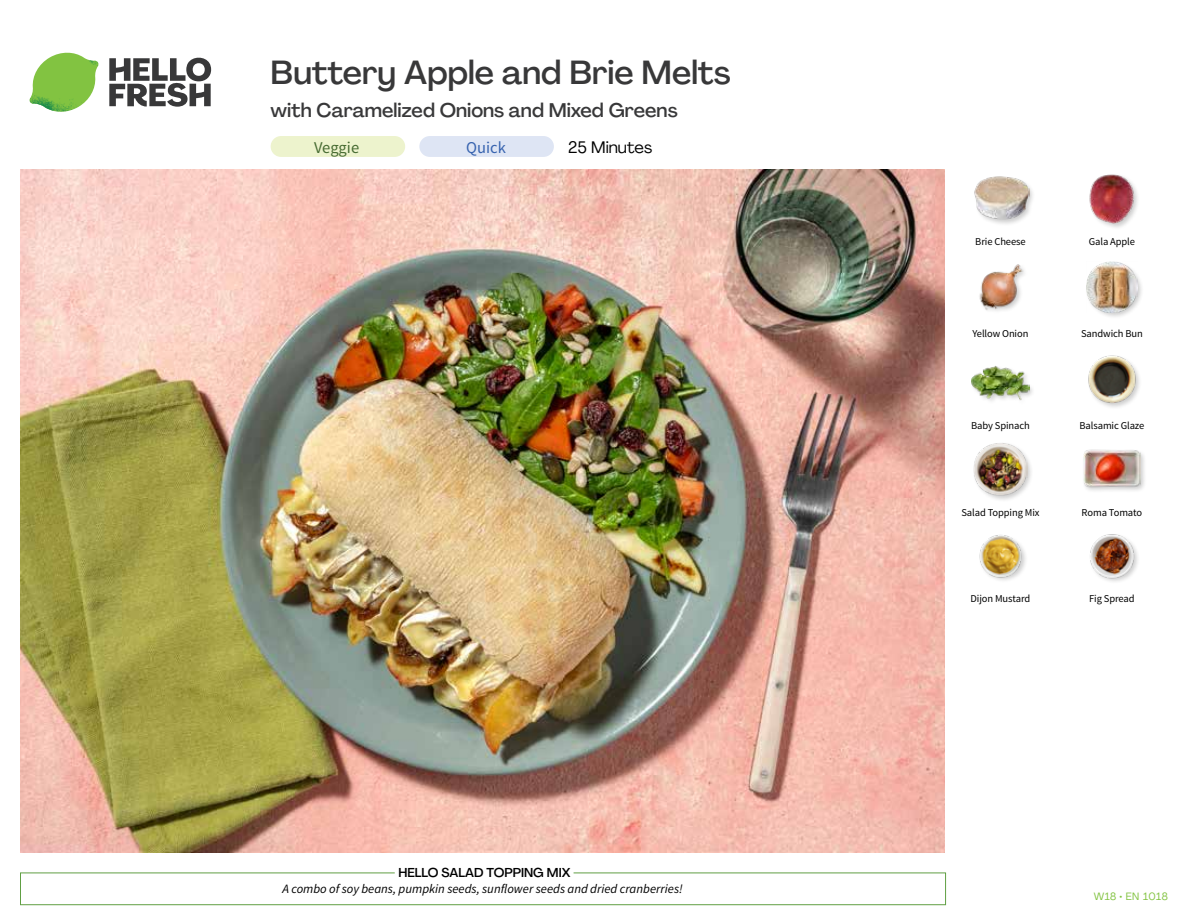
<style>
.page{position:relative;width:1188px;height:918px;background:#fff}
.page>*{position:absolute;margin:0;border:0;box-sizing:border-box;transform-origin:0 0}
.t1{font:500 33px "Agrandir";color:#383839}
.t2{font:500 19.5px "Agrandir";color:#383839}
.t3{font:16.5px "Agrandir";color:#000}
.t4{font:16.5px "Source Sans Pro";color:#476b32}
.t5{font:16.5px "Source Sans Pro";color:#3763af}
.t6{font:italic 12.75px "Source Sans Pro";color:#000}
.t7{font:500 12.75px "Agrandir";color:#000}
.t8{font:10.5px "Source Sans Pro";letter-spacing:-.01em;color:#000}
.t9{font:10.5px "Agrandir";letter-spacing:.05em;color:#82c341}
</style>
<div class="page">
<svg style="left:109px;top:57px;width:102px;height:50px"></svg>
<svg style="left:34px;top:53px;width:62px;height:40px"></svg>
<img style="left:67px;top:53px;width:32px;height:26px">
<img style="left:33px;top:75px;width:59px;height:11px">
<img style="left:29px;top:79px;width:61px;height:33px">
<img style="left:65px;top:86px;width:27px;height:25px">
<div style="left:20px;top:873px;width:926px;height:32px;border:1px solid #609f43"></div>
<div style="left:395px;top:865px;width:179px;height:15px;background:#fff"></div>
<img style="left:21px;top:170px;width:924px;height:682px">
<div style="left:419px;top:136px;width:135px;height:21px;background:#dee5f4;border-radius:10px"></div>
<div style="left:271px;top:136px;width:134px;height:21px;background:#edf3cd;border-radius:10px"></div>
<img style="left:1090px;top:534px;width:48px;height:48px">
<img style="left:979px;top:535px;width:47px;height:46px">
<div style="left:1082px;top:449px;width:65px;height:45px;background:#000;opacity:.2"></div>
<img style="left:1083px;top:449px;width:58px;height:45px">
<div style="left:973px;top:442px;width:61px;height:61px;background:#000;opacity:.2"></div>
<img style="left:974px;top:443px;width:53px;height:53px">
<img style="left:1088px;top:355px;width:52px;height:52px">
<div style="left:970px;top:365px;width:66px;height:41px;background:#000;opacity:.2"></div>
<img style="left:972px;top:365px;width:57px;height:41px">
<div style="left:1085px;top:261px;width:59px;height:59px;background:#000;opacity:.2"></div>
<img style="left:1087px;top:262px;width:50px;height:51px">
<img style="left:979px;top:264px;width:45px;height:47px">
<div style="left:1089px;top:173px;width:51px;height:57px;background:#000;opacity:.2"></div>
<img style="left:1089px;top:173px;width:49px;height:52px">
<div style="left:973px;top:176px;width:62px;height:50px;background:#000;opacity:.2"></div>
<img style="left:973px;top:176px;width:56px;height:45px">
<h1 class="t1" style="left:271px;top:52px;width:462px">Buttery Apple and Brie Melts</h1>
<h2 class="t2" style="left:271px;top:98px;width:409px">with Caramelized Onions and Mixed Greens</h2>
<h3 class="t4" style="left:314px;top:137px;width:47px">Veggie</h3>
<h3 class="t3" style="left:568px;top:137px;width:86px">25 Minutes</h3>
<h3 class="t5" style="left:466px;top:137px;width:41px">Quick</h3>
<p class="t7" style="left:398px;top:864px;width:173px">HELLO SALAD TOPPING MIX</p>
<p class="t6" style="left:282px;top:881px;width:402px">A combo of soy beans, pumpkin seeds, sunflower seeds and dried cranberries!</p>
<p class="t8" style="left:975px;top:235px;width:52px">Brie Cheese</p>
<p class="t8" style="left:1089px;top:235px;width:48px">Gala Apple</p>
<p class="t8" style="left:972px;top:327px;width:57px">Yellow Onion</p>
<p class="t8" style="left:1081px;top:327px;width:63px">Sandwich Bun</p>
<p class="t8" style="left:971px;top:419px;width:60px">Baby Spinach</p>
<p class="t8" style="left:1080px;top:419px;width:66px">Balsamic Glaze</p>
<p class="t8" style="left:961px;top:506px;width:80px">Salad Topping Mix</p>
<p class="t8" style="left:1082px;top:506px;width:62px">Roma Tomato</p>
<p class="t8" style="left:971px;top:592px;width:61px">Dijon Mustard</p>
<p class="t8" style="left:1089px;top:592px;width:47px">Fig Spread</p>
<p class="t9" style="left:1094px;top:890px;width:76px">W18 • EN 1018</p>
</div>
